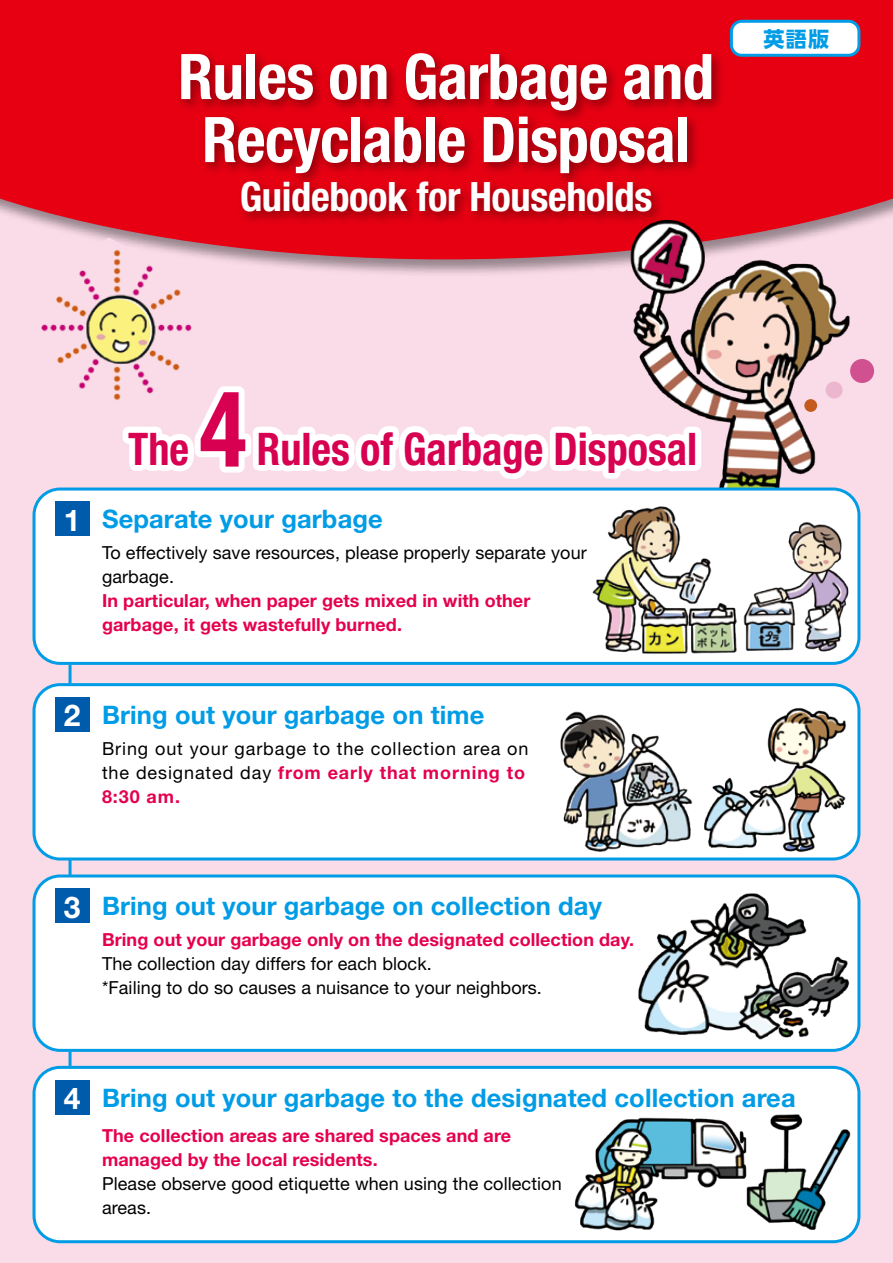
<style>
.page{position:relative;width:893px;height:1263px;background:#fadbe8}
.page>*{position:absolute;margin:0;border:0;box-sizing:border-box;transform-origin:0 0}
.t1{font:700 condensed 105px "Helvetica Neue LT Std";color:#d70051;scale:.94 1}
.t2{font:700 condensed 63px/63px "Helvetica Neue LT Std";letter-spacing:-.01em;color:#fff;text-align:center}
.t3{font:700 condensed 45px "Helvetica Neue LT Std";color:#d70051;scale:.94 1}
.t4{font:700 condensed 40.5px "Helvetica Neue LT Std";letter-spacing:-.01em;color:#fff}
.t5{font:700 30px "Helvetica Neue LT Std";color:#fff}
.t6{font:700 25.5px "Helvetica Neue LT Std";letter-spacing:.005em;color:#009ce5}
.t7{font:700 21px "UD Shin Go Pro";color:#009ce5}
.t8{font:18px/24px "Helvetica Neue LT Std";letter-spacing:.005em;color:#000}
.t9{font:700 18px/24px "Helvetica Neue LT Std";letter-spacing:.005em;color:#e5004f}
.t10{font:18px/24px "Helvetica Neue LT Std";letter-spacing:.05em;color:#000}
.s1{font-weight:700;color:#e5004f}
</style>
<div class="page">
<div style="left:0;top:0;width:893px;height:259px;background:#e60012"></div>
<svg style="left:117px;top:386px;width:587px;height:858px"></svg>
<img style="left:599px;top:168px;width:291px;height:319px">
<div style="left:731px;top:21px;width:128px;height:34px;background:#fff;border-radius:10px"></div>
<div style="left:730px;top:20px;width:130px;height:37px;border:3px solid #009ce5;border-radius:10px"></div>
<img style="left:170px;top:38px;width:560px;height:199px">
<img style="left:31px;top:237px;width:167px;height:170px">
<div style="left:850px;top:359px;width:24px;height:24px;background:#d15090;border-radius:50%"></div>
<div style="left:826px;top:381px;width:17px;height:17px;background:#edb6cf;border-radius:50%"></div>
<div style="left:804px;top:399px;width:13px;height:13px;background:#c45a1c;border-radius:50%"></div>
<hr style="left:69px;top:664px;width:3px;height:403px;background:#009ce5">
<div style="left:34px;top:489px;width:825px;height:174px;background:#fff;border-radius:26px"></div>
<div style="left:33px;top:487px;width:827px;height:178px;border:3px solid #009ce5;border-radius:26px"></div>
<div style="left:34px;top:685px;width:825px;height:174px;background:#fff;border-radius:26px"></div>
<div style="left:33px;top:683px;width:827px;height:177px;border:3px solid #009ce5;border-radius:26px"></div>
<div style="left:34px;top:876px;width:825px;height:174px;background:#fff;border-radius:26px"></div>
<div style="left:33px;top:874px;width:827px;height:178px;border:3px solid #009ce5;border-radius:26px"></div>
<div style="left:34px;top:1067px;width:825px;height:175px;background:#fff;border-radius:26px"></div>
<div style="left:33px;top:1066px;width:827px;height:177px;border:3px solid #009ce5;border-radius:26px"></div>
<div style="left:55px;top:502px;width:34px;height:34px;background:#005bac"></div>
<div style="left:55px;top:697px;width:34px;height:34px;background:#005bac"></div>
<div style="left:55px;top:889px;width:34px;height:34px;background:#005bac"></div>
<div style="left:55px;top:1080px;width:34px;height:34px;background:#005bac"></div>
<img style="left:558px;top:1117px;width:205px;height:126px">
<img style="left:742px;top:1114px;width:112px;height:127px">
<img style="left:625px;top:866px;width:233px;height:186px">
<img style="left:589px;top:506px;width:158px;height:157px">
<img style="left:738px;top:507px;width:123px;height:154px">
<img style="left:550px;top:711px;width:139px;height:149px">
<img style="left:689px;top:685px;width:168px;height:176px">
<h2 class="t2" style="left:178px;top:44px;width:538px">Rules on Garbage and<br>Recyclable Disposal</h2>
<h3 class="t4" style="left:240px;top:172px;width:414px">Guidebook for Households</h3>
<p class="t7" style="left:763px;top:21px;width:67px">英語版</p>
<h3 class="t5" style="left:64px;top:501px;width:18px">1</h3>
<h3 class="t3" style="left:128px;top:421px;width:66px">The</h3>
<h1 class="t1" style="left:199px;top:366px;width:52px">4</h1>
<h3 class="t3" style="left:257px;top:421px;width:470px">Rules of Garbage Disposal</h3>
<h3 class="t6" style="left:102px;top:503px;width:282px">Separate your garbage</h3>
<p class="t8" style="left:102px;top:541px;width:486px">To effectively save resources, please properly separate your garbage.</p>
<p class="t9" style="left:102px;top:588px;width:430px">In particular, when paper gets mixed in with other garbage, it gets wastefully burned.</p>
<h3 class="t5" style="left:64px;top:697px;width:18px">2</h3>
<h3 class="t6" style="left:102px;top:699px;width:384px">Bring out your garbage on time</h3>
<p class="t10" style="left:102px;top:736px;width:428px">Bring out your garbage to the collection area on the designated day <span class="s1">from early that morning to<br>8:30 am.</span></p>
<h3 class="t5" style="left:64px;top:888px;width:18px">3</h3>
<h3 class="t6" style="left:102px;top:890px;width:501px">Bring out your garbage on collection day</h3>
<p class="t9" style="left:102px;top:927px;width:534px">Bring out your garbage only on the designated collection day.</p>
<p class="t8" style="left:102px;top:951px;width:441px">The collection day differs for each block.<br>*Failing to do so causes a nuisance to your neighbors.</p>
<h3 class="t5" style="left:64px;top:1080px;width:18px">4</h3>
<h3 class="t6" style="left:102px;top:1082px;width:695px">Bring out your garbage to the designated collection area</h3>
<p class="t9" style="left:102px;top:1123px;width:411px">The collection areas are shared spaces and are managed by the local residents.</p>
<p class="t8" style="left:102px;top:1171px;width:461px">Please observe good etiquette when using the collection areas.</p>
</div>
